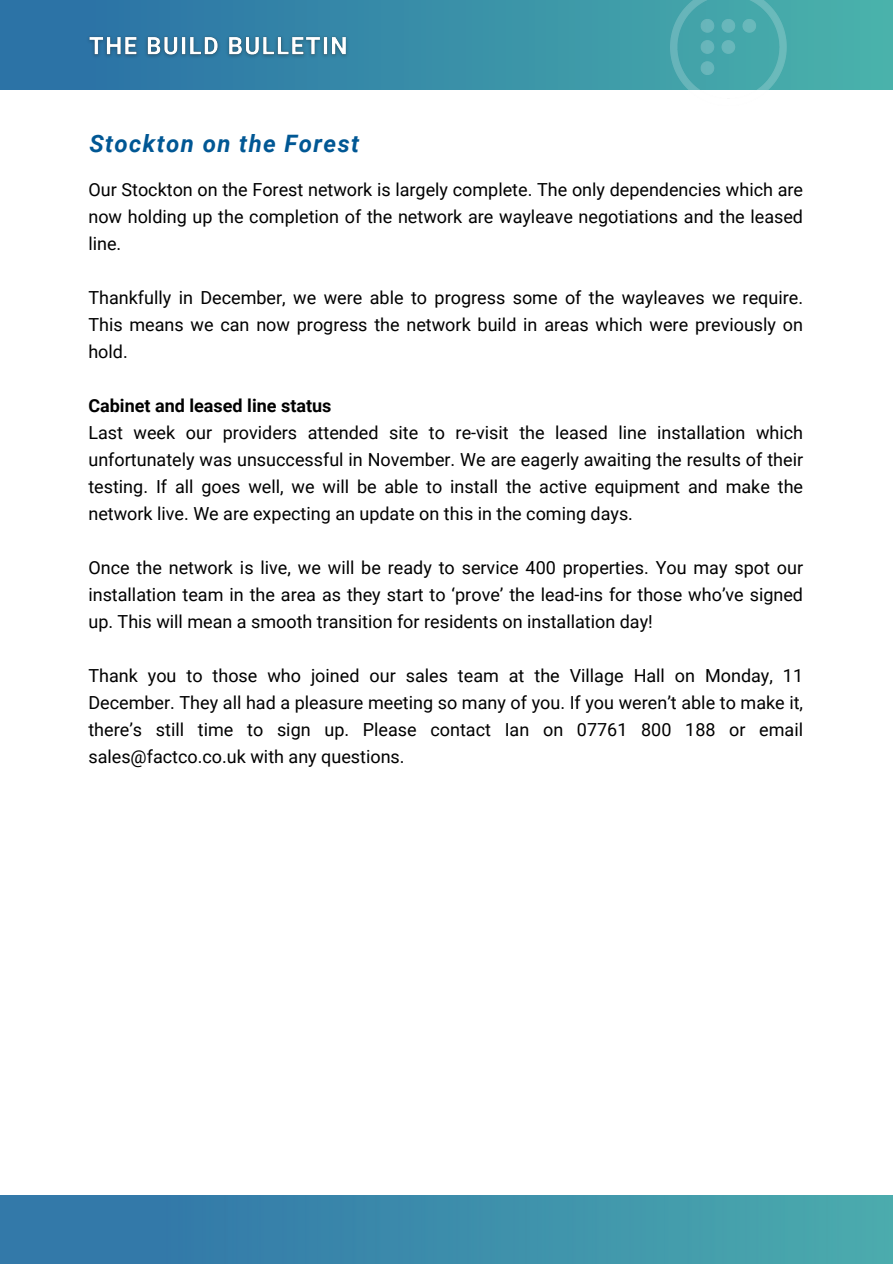
<style>
.page{position:relative;width:893px;height:1264px;background:#fff}
.page>*{position:absolute;margin:0;border:0;box-sizing:border-box;transform-origin:0 0}
.t1{font:italic 700 24px "Roboto";letter-spacing:.06em;color:#005794}
.t2{font:18px/27px "Roboto";color:#000;text-align:justify}
.t3{font:700 18px "Roboto";color:#000}
</style>
<div class="page">
<svg style="left:0;top:0;width:892px;height:89px;background:#388ea7"></svg>
<img style="left:670px;top:0;width:120px;height:90px">
<img style="left:0;top:1195px;width:892px;height:68px">
<img style="left:82px;top:29px;width:271px;height:34px">
<p class="t1" style="left:89px;top:130px;width:271px">Stockton on the Forest</p>
<p class="t2" style="left:88px;top:176px;width:716px">Our Stockton on the Forest network is largely complete. The only dependencies which are now holding up the completion of the network are wayleave negotiations and the leased line.</p>
<h3 class="t2" style="left:88px;top:284px;width:716px">Thankfully in December, we were able to progress some of the wayleaves we require.<br>This means we can now progress the network build in areas which were previously on hold.</h3>
<p class="t3" style="left:88px;top:395px;width:244px">Cabinet and leased line status</p>
<p class="t2" style="left:88px;top:419px;width:716px">Last week our providers attended site to re-visit the leased line installation which unfortunately was unsuccessful in November. We are eagerly awaiting the results of their testing. If all goes well, we will be able to install the active equipment and make the network live. We are expecting an update on this in the coming days.</p>
<p class="t2" style="left:88px;top:554px;width:716px">Once the network is live, we will be ready to service 400 properties. You may spot our installation team in the area as they start to ‘prove’ the lead-ins for those who’ve signed up. This will mean a smooth transition for residents on installation day!</p>
<p class="t2" style="left:88px;top:662px;width:716px">Thank you to those who joined our sales team at the Village Hall on Monday, 11<br>December. They all had a pleasure meeting so many of you. If you weren’t able to make it, there’s still time to sign up. Please contact Ian on 07761 800 188 or email sales@factco.co.uk with any questions.</p>
</div>
